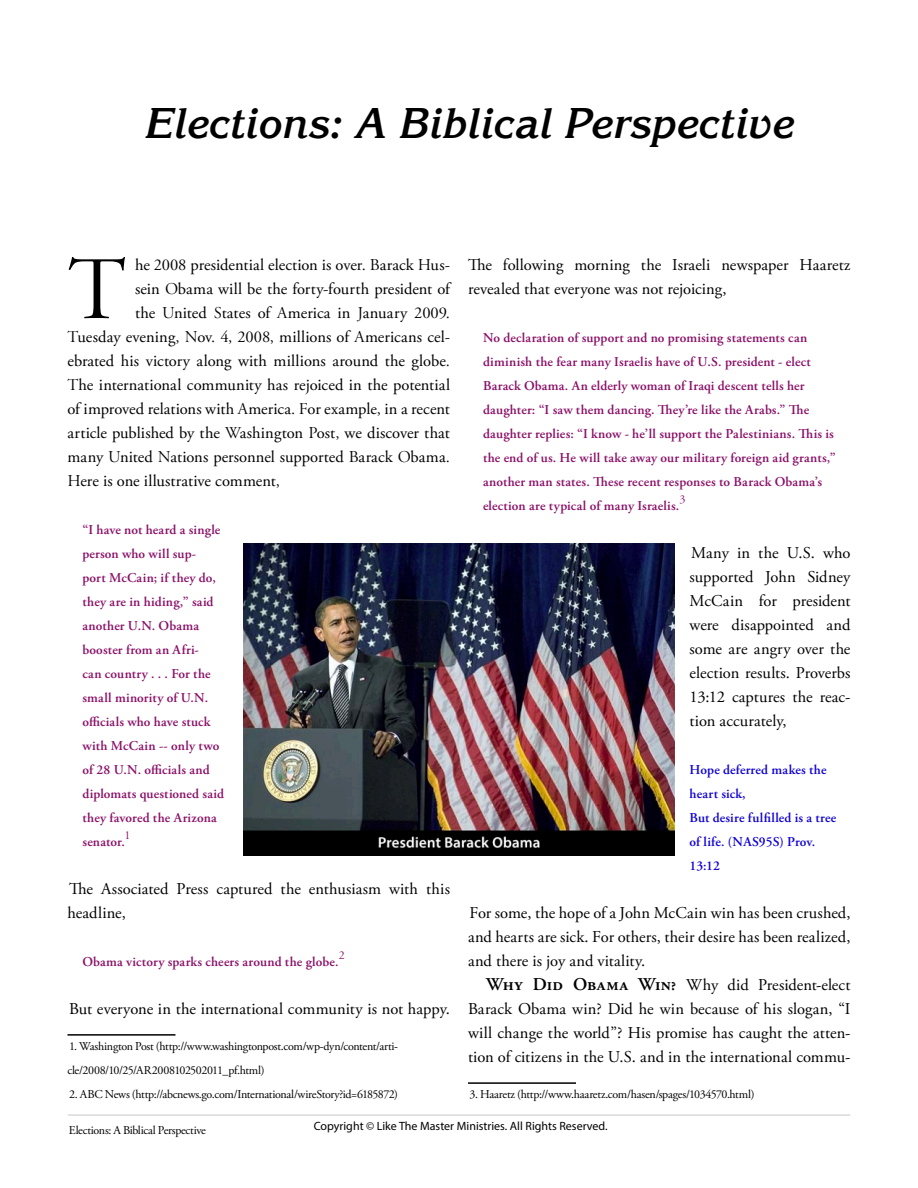
<style>
.page{position:relative;width:918px;height:1188px;background:#fff}
.page>*{position:absolute;margin:0;border:0;box-sizing:border-box;transform-origin:0 0}
.t1{font:88.95px "Adobe Garamond Pro";color:#000}
.t2{font:italic 700 42px "Korinna Std";color:#000}
.t3{font:16.5px/24px "Adobe Garamond Pro";color:#000;text-align:justify}
.t4{font:600 13.5px/24px "Adobe Garamond Pro";letter-spacing:.025em;color:#8a1068}
.t5{font:600 13.5px/24px "Adobe Garamond Pro";letter-spacing:.01em;color:#1103d3}
.t6{font:12px/24px "Adobe Garamond Pro";letter-spacing:-.025em;color:#000}
.t7{font:12px "Myriad Pro";color:#000}
.t8{font:12px "Adobe Garamond Pro";color:#8a1068}
.s1{font-weight:600;font-size:18px}
</style>
<div class="page">
<hr style="left:68px;top:1114px;width:782px;height:2px;background:#cfcccd">
<hr style="left:68px;top:1034px;width:108px;height:2px;background:#000">
<hr style="left:468px;top:1082px;width:108px;height:2px;background:#000">
<img style="left:243px;top:543px;width:432px;height:312px">
<h2 class="t2" style="left:143px;top:107px;width:651px">Elections: A Biblical Perspective</h2>
<h1 class="t1" style="left:68px;top:255px;width:60px">T</h1>
<p class="t3" style="left:135px;top:254px;width:316px">he 2008 presidential election is over. Barack Hus-</p>
<p class="t3" style="left:135px;top:278px;width:316px">sein Obama will be the forty-fourth president of</p>
<p class="t3" style="left:135px;top:302px;width:317px">the United States of America in January 2009.</p>
<p class="t3" style="left:68px;top:326px;width:384px">Tuesday evening, Nov. 4, 2008, millions of Americans cel-</p>
<p class="t3" style="left:68px;top:350px;width:384px">ebrated his victory along with millions around the globe.</p>
<p class="t3" style="left:68px;top:374px;width:384px">The international community has rejoiced in the potential</p>
<p class="t3" style="left:68px;top:398px;width:384px">of improved relations with America. For example, in a recent</p>
<p class="t3" style="left:68px;top:422px;width:384px">article published by the Washington Post, we discover that</p>
<p class="t3" style="left:68px;top:446px;width:384px">many United Nations personnel supported Barack Obama.</p>
<p class="t3" style="left:68px;top:470px;width:214px">Here is one illustrative comment,</p>
<p class="t4" style="left:82px;top:519px;width:143px">“I have not heard a single person who will sup-<br>port McCain; if they do, they are in hiding,” said another U.N. Obama booster from an Afri-<br>can country . . . For the small minority of U.N. officials who have stuck with McCain -- only two of 28 U.N. officials and diplomats questioned said they favored the Arizona senator.</p>
<p class="t8" style="left:125px;top:830px;width:7px">1</p>
<p class="t3" style="left:68px;top:878px;width:384px">The Associated Press captured the enthusiasm with this headline,</p>
<p class="t4" style="left:82px;top:951px;width:258px">Obama victory sparks cheers around the globe.</p>
<p class="t8" style="left:339px;top:950px;width:7px">2</p>
<p class="t3" style="left:69px;top:998px;width:383px">But everyone in the international community is not happy.</p>
<p class="t6" style="left:68px;top:1035px;width:332px">1. Washington Post (http://www.washingtonpost.com/wp-dyn/content/arti&shy;cle/2008/10/25/AR2008102502011_pf.html)</p>
<p class="t6" style="left:69px;top:1083px;width:331px">2. ABC News (http://abcnews.go.com/International/wireStory?id=6185872)</p>
<p class="t3" style="left:468px;top:254px;width:384px">The following morning the Israeli newspaper Haaretz revealed that everyone was not rejoicing,</p>
<p class="t4" style="left:483px;top:327px;width:354px">No declaration of support and no promising statements can diminish the fear many Israelis have of U.S. president - elect Barack Obama. An elderly woman of Iraqi descent tells her daughter: “I saw them dancing. They’re like the Arabs.” The daughter replies: “I know - he’ll support the Palestinians. This is the end of us. He will take away our military foreign aid grants,” another man states. These recent responses to Barack Obama’s election are typical of many Israelis.</p>
<p class="t8" style="left:679px;top:494px;width:7px">3</p>
<p class="t3" style="left:690px;top:542px;width:162px">Many in the U.S. who supported John Sidney McCain for president were disappointed and some are angry over the election results. Proverbs 13:12 captures the reac&shy;tion accurately,</p>
<p class="t5" style="left:690px;top:759px;width:148px">Hope deferred makes the heart sick,<br>But desire fulfilled is a tree of life. (NAS95S) Prov.<br>13:12</p>
<p class="t3" style="left:468px;top:902px;width:384px">For some, the hope of a John McCain win has been crushed, and hearts are sick. For others, their desire has been realized, and there is joy and vitality.</p>
<p class="t3" style="left:468px;top:974px;width:384px;text-indent:18px"><span class="s1">Why Did Obama Win?</span> Why did President-elect Barack Obama win? Did he win because of his slogan, “I will change the world”? His promise has caught the atten&shy;tion of citizens in the U.S. and in the international commu-</p>
<p class="t6" style="left:470px;top:1083px;width:287px">3. Haaretz (http://www.haaretz.com/hasen/spages/1034570.html)</p>
<p class="t6" style="left:69px;top:1119px;width:138px">Elections: A Biblical Perspective</p>
<p class="t7" style="left:314px;top:1121px;width:295px">Copyright © Like The Master Ministries. All Rights Reserved.</p>
</div>
